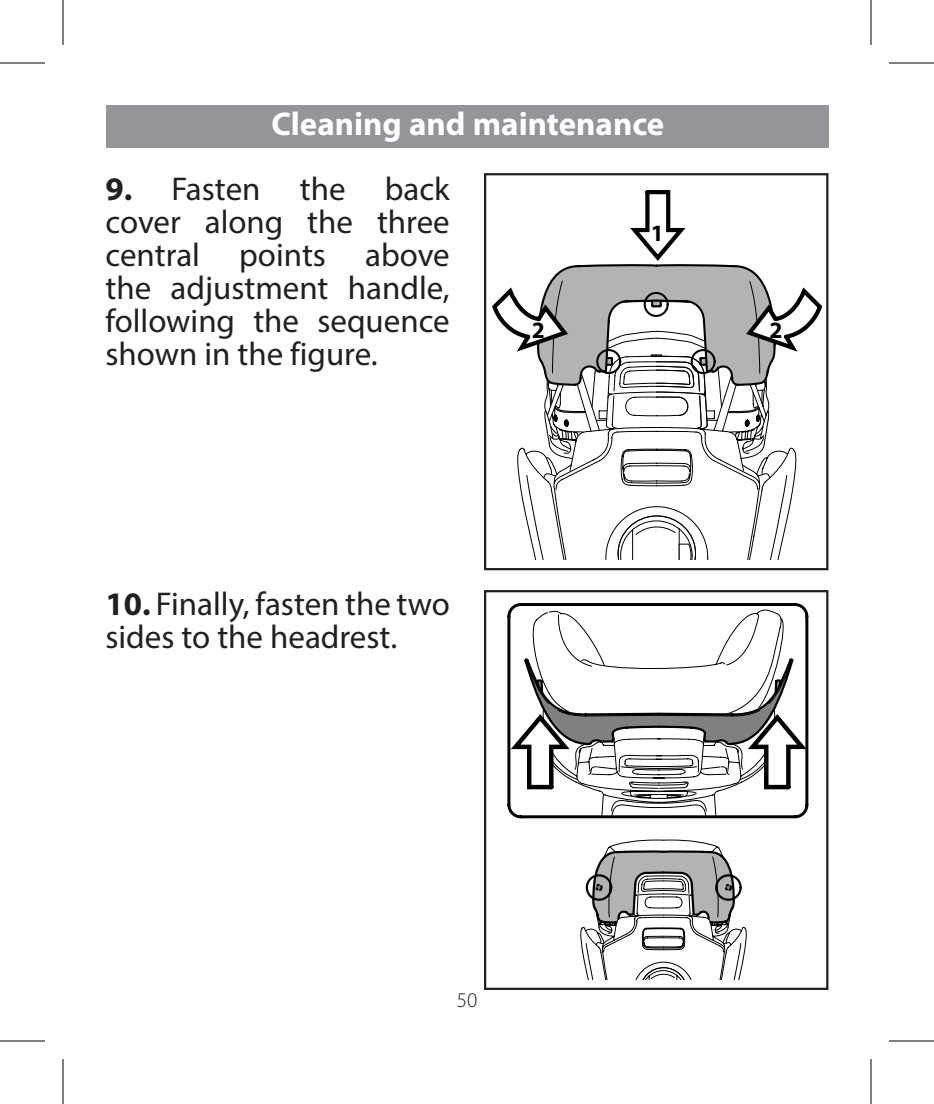
<style>
.page{position:relative;width:934px;height:1104px;background:#fff}
.page>*{position:absolute;margin:0;border:0;box-sizing:border-box;transform-origin:0 0}
.t1{font:33px/33px "Myriad Pro";color:#231f20;text-align:justify}
.t2{font:700 33px "Myriad Pro";color:#fff}
.t3{font:700 23.4px "Myriad Pro";color:#000}
.t4{font:300 21px "Myriad Pro";color:#231f20}
.s1{font-weight:700}
</style>
<div class="page">
<div style="left:484px;top:173px;width:344px;height:397px;border:2px solid #231f20"></div>
<div style="left:484px;top:590px;width:344px;height:400px;border:2px solid #231f20"></div>
<div style="left:106px;top:106px;width:722px;height:42px;background:#939598"></div>
<svg style="left:518px;top:471px;width:278px;height:89px"></svg>
<svg style="left:492px;top:190px;width:331px;height:281px"></svg>
<svg style="left:580px;top:902px;width:167px;height:77px"></svg>
<svg style="left:585px;top:839px;width:157px;height:63px"></svg>
<svg style="left:507px;top:603px;width:302px;height:216px"></svg>
<svg style="left:0;top:1041px;width:45px;height:1px"></svg>
<svg style="left:889px;top:1041px;width:45px;height:1px"></svg>
<svg style="left:871px;top:0;width:1px;height:45px"></svg>
<svg style="left:871px;top:1059px;width:1px;height:45px"></svg>
<hr style="left:0;top:62px;width:45px;height:2px;background:#000">
<hr style="left:889px;top:62px;width:45px;height:2px;background:#000">
<hr style="left:0;top:1040px;width:45px;height:1px;background:#000">
<hr style="left:889px;top:1040px;width:45px;height:1px;background:#000">
<hr style="left:62px;top:0;width:2px;height:45px;background:#000">
<hr style="left:62px;top:1059px;width:2px;height:45px;background:#000">
<hr style="left:870px;top:0;width:1px;height:45px;background:#000">
<hr style="left:870px;top:1059px;width:1px;height:45px;background:#000">
<p class="t2" style="left:271px;top:103px;width:394px">Cleaning and maintenance</p>
<p class="t1" style="left:106px;top:172px;width:346px"><span class="s1">9.</span> Fasten the back cover along the three central points above the adjustment handle, following the sequence shown in the figure.</p>
<p class="t3" style="left:651px;top:217px;width:15px">1</p>
<p class="t3" style="left:532px;top:314px;width:15px">2</p>
<p class="t3" style="left:769px;top:315px;width:15px">2</p>
<p class="t1" style="left:106px;top:587px;width:346px"><span class="s1">10.</span> Finally, fasten the two sides to the headrest.</p>
<p class="t4" style="left:457px;top:987px;width:22px">50</p>
</div>
